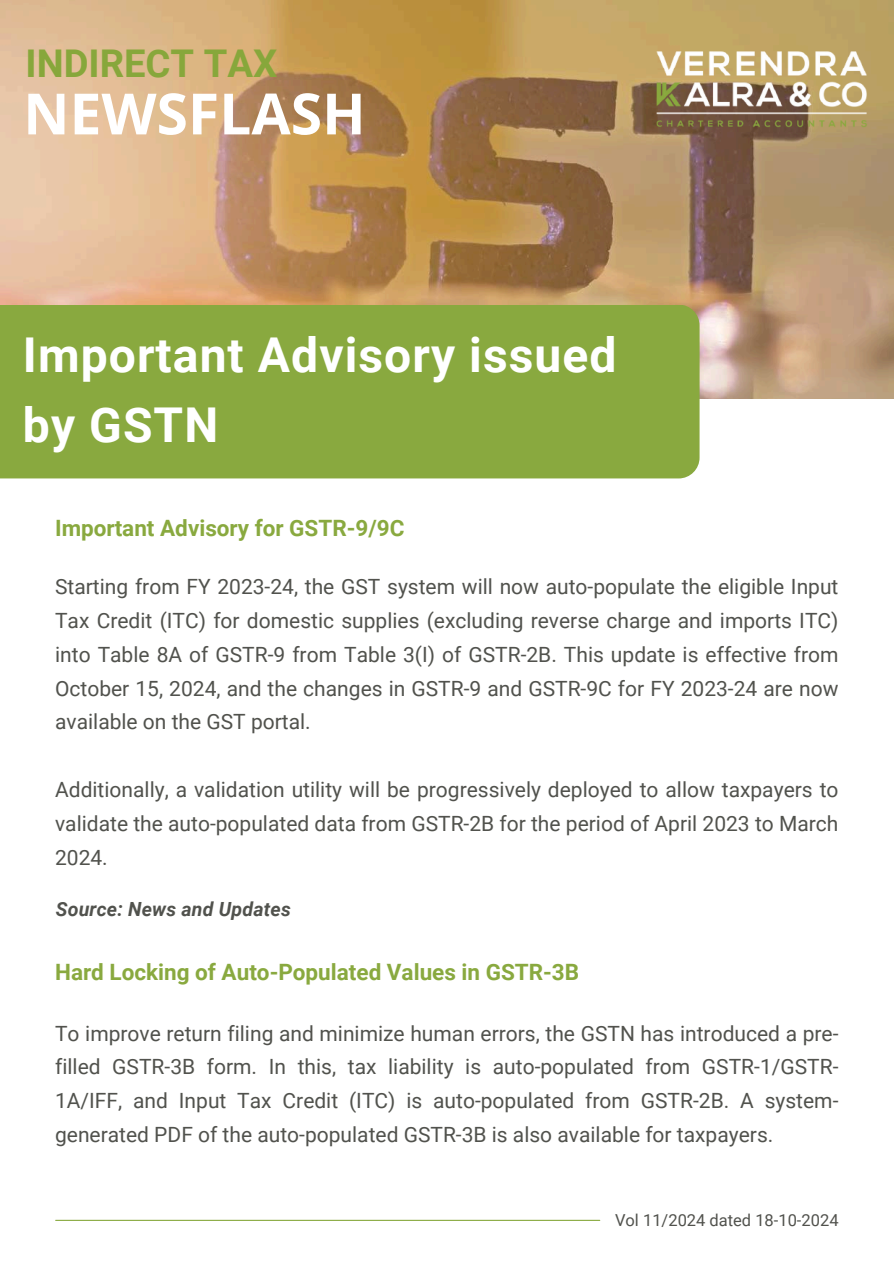
<style>
.page{position:relative;width:894px;height:1264px;background:#fff}
.page>*{position:absolute;margin:0;border:0;box-sizing:border-box;transform-origin:0 0}
.t1{font:700 57px "Open Sans";color:#fff}
.t2{font:700 48px/69.8px "Roboto";letter-spacing:.02em;color:#fff}
.t3{font:700 38.25px "Roboto";color:#87a73b}
.t4{font:700 22.5px "Roboto";color:#89a93f}
.t5{font:21px/33.8px "Roboto";color:#51524d;text-align:justify}
.t6{font:italic 700 19.5px "Roboto";letter-spacing:.01em;color:#51524d}
.t7{font:16.5px "Roboto";color:#51524d}
</style>
<div class="page">
<img style="left:0;top:0;width:893px;height:399px">
<div style="left:0;top:304px;width:699px;height:174px;background:#89a93f"></div>
<hr style="left:56px;top:1219px;width:543px;height:1px;background:#89a93f">
<img style="left:648px;top:42px;width:226px;height:94px">
<h3 class="t3" style="left:26px;top:42px;width:253px">INDIRECT TAX</h3>
<h1 class="t1" style="left:23px;top:73px;width:344px">NEWSFLASH</h1>
<h2 class="t2" style="left:23px;top:321px;width:595px">Important Advisory issued by GSTN</h2>
<p class="t4" style="left:55px;top:515px;width:350px">Important Advisory for GSTR-9/9C</p>
<p class="t5" style="left:55px;top:570px;width:784px">Starting from FY 2023-24, the GST system will now auto-populate the eligible Input Tax Credit (ITC) for domestic supplies (excluding reverse charge and imports ITC) into Table 8A of GSTR-9 from Table 3(I) of GSTR-2B. This update is effective from October 15, 2024, and the changes in GSTR-9 and GSTR-9C for FY 2023-24 are now available on the GST portal.</p>
<p class="t5" style="left:55px;top:773px;width:784px">Additionally, a validation utility will be progressively deployed to allow taxpayers to validate the auto-populated data from GSTR-2B for the period of April 2023 to March 2024.</p>
<p class="t6" style="left:56px;top:898px;width:236px">Source: News and Updates</p>
<p class="t4" style="left:55px;top:958px;width:525px">Hard Locking of Auto-Populated Values in GSTR-3B</p>
<p class="t5" style="left:55px;top:1016px;width:784px">To improve return filing and minimize human errors, the GSTN has introduced a pre&shy;filled GSTR-3B form. In this, tax liability is auto-populated from GSTR-1/GSTR-1A/IFF, and Input Tax Credit (ITC) is auto-populated from GSTR-2B. A system&shy;generated PDF of the auto-populated GSTR-3B is also available for taxpayers.</p>
<p class="t7" style="left:615px;top:1210px;width:225px">Vol 11/2024 dated 18-10-2024</p>
</div>
